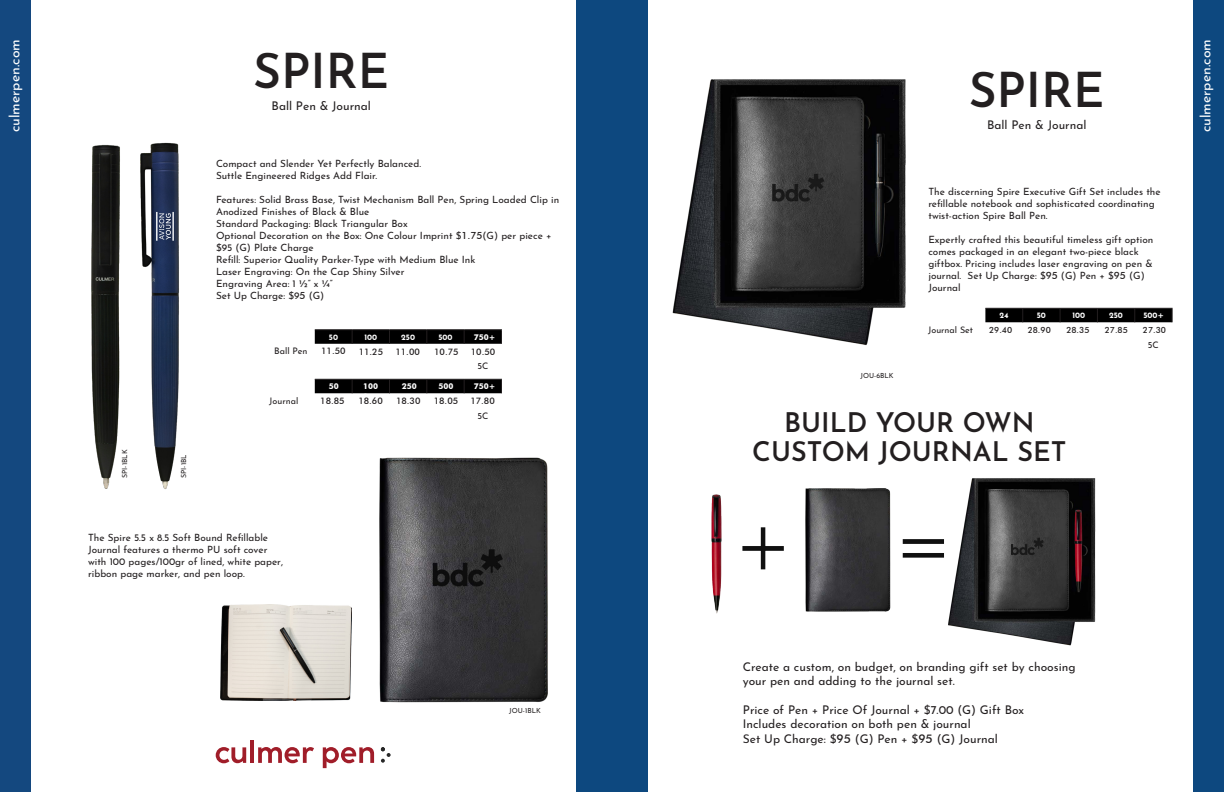
<style>
.page{position:relative;width:1224px;height:792px;background:#fff}
.page>*{position:absolute;margin:0;border:0;box-sizing:border-box;transform-origin:0 0}
.t1{font:600 48px "Josefin Sans";color:#231f20}
.t2{font:600 27px "Josefin Sans";color:#231f20}
.t3{font:14px "Josefin Sans";color:#fff}
.t4{font:12px/14.5px "Josefin Sans";color:#231f20}
.t5{font:10px/12px "Josefin Sans";color:#231f20}
.t6{font:500 9px "Futura BT";color:#231f20}
.t7{font:9px "Josefin Sans";color:#231f20}
.t8{font:500 8.5px "Futura BT";color:#231f20}
.t9{font:700 8px "Josefin Sans";color:#fff}
.t10{font:700 8px/9.5px "Futura BT";color:#fff}
.t11{font:7px "Josefin Sans";color:#231f20}
.s1{font-family:"Futura BT";font-weight:500}
.s2{font-family:"Josefin Sans"}
.s3{font-family:"Futura BT"}
</style>
<div class="page">
<div style="left:0;top:0;width:31px;height:792px;background:#14487f"></div>
<div style="left:1193px;top:0;width:31px;height:792px;background:#0d487f"></div>
<img style="left:379px;top:457px;width:169px;height:246px">
<svg style="left:216px;top:747px;width:30px;height:16px"></svg>
<hr style="left:250px;top:741px;width:4px;height:22px;background:#a01d29">
<svg style="left:258px;top:747px;width:56px;height:16px"></svg>
<svg style="left:323px;top:747px;width:51px;height:21px"></svg>
<svg style="left:381px;top:747px;width:10px;height:16px"></svg>
<img style="left:221px;top:604px;width:130px;height:97px">
<hr style="left:315px;top:329px;width:37px;height:1px;background:#231f20">
<hr style="left:352px;top:329px;width:37px;height:1px;background:#231f20">
<hr style="left:389px;top:329px;width:38px;height:1px;background:#231f20">
<hr style="left:427px;top:329px;width:37px;height:1px;background:#231f20">
<hr style="left:464px;top:329px;width:38px;height:1px;background:#231f20">
<svg style="left:315px;top:330px;width:187px;height:14px;background:#050505"></svg>
<svg style="left:315px;top:379px;width:187px;height:14px;background:#030303"></svg>
<img style="left:711px;top:478px;width:385px;height:168px">
<svg style="left:985px;top:308px;width:188px;height:14px;background:#040404"></svg>
<img style="left:91px;top:144px;width:29px;height:345px">
<img style="left:140px;top:142px;width:39px;height:347px">
<img style="left:672px;top:79px;width:234px;height:267px">
<div style="left:576px;top:0;width:72px;height:792px;background:#0d487f"></div>
<p class="t3" style="left:3px;top:132px;width:94px;rotate:-90deg">culmerpen.com</p>
<p class="t3" style="left:1194px;top:132px;width:94px;rotate:-90deg">culmerpen.com</p>
<p class="t1" style="left:253px;top:30px;width:138px">SPIRE</p>
<p class="t4" style="left:272px;top:97px;width:101px">Ball Pen &amp; Journal</p>
<p class="t1" style="left:969px;top:49px;width:138px">SPIRE</p>
<p class="t4" style="left:987px;top:116px;width:101px">Ball Pen &amp; Journal</p>
<p class="t5" style="left:216px;top:156px;width:207px">Compact and Slender Yet Perfectly Balanced.<br>Suttle Engineered Ridges Add Flair.</p>
<p class="t5" style="left:216px;top:192px;width:345px">Features: Solid Brass Base, Twist Mechanism Ball Pen, Spring Loaded Clip in Anodized Finishes of Black &amp; Blue<br>Standard Packaging: Black Triangular Box<br>Optional Decoration on the Box: One Colour Imprint $<span class="s1">1.75</span>(G) per piece + $95 (G) Plate Charge<br>Refill: Superior Quality Parker-Type with Medium Blue Ink<br>Laser Engraving: On the Cap Shiny Silver<br>Engraving Area: 1 ½” x ¼”<br>Set Up Charge: $9<span class="s1">5</span> (G)</p>
<p class="t9" style="left:329px;top:330px;width:11px">50</p>
<p class="t9" style="left:364px;top:330px;width:14px">100</p>
<p class="t9" style="left:401px;top:330px;width:15px">250</p>
<p class="t9" style="left:438px;top:330px;width:16px">500</p>
<p class="t10" style="left:474px;top:332px;width:23px">750+</p>
<p class="t11" style="left:119px;top:478px;width:30px;rotate:-90deg">SPI-1BLK</p>
<p class="t11" style="left:178px;top:478px;width:25px;rotate:-90deg">SPI-1BL</p>
<p class="t7" style="left:274px;top:344px;width:35px">Ball Pen</p>
<p class="t6" style="left:321px;top:346px;width:26px">11.50</p>
<p class="t6" style="left:359px;top:346px;width:26px">11.25</p>
<p class="t6" style="left:395px;top:346px;width:26px">11.00</p>
<p class="t6" style="left:434px;top:346px;width:26px">10.75</p>
<p class="t6" style="left:471px;top:346px;width:26px">10.50</p>
<p class="t7" style="left:477px;top:359px;width:12px">5C</p>
<p class="t10" style="left:329px;top:382px;width:11px">50</p>
<p class="t10" style="left:363px;top:382px;width:16px">100<br><span class="s2">0</span></p>
<p class="t10" style="left:402px;top:382px;width:16px">250</p>
<p class="t10" style="left:439px;top:382px;width:16px">500</p>
<p class="t10" style="left:474px;top:382px;width:23px">750+</p>
<p class="t7" style="left:269px;top:393px;width:31px">Journal</p>
<p class="t6" style="left:320px;top:395px;width:26px">18.85</p>
<p class="t6" style="left:358px;top:395px;width:26px">18.60</p>
<p class="t6" style="left:396px;top:395px;width:26px">18.30</p>
<p class="t6" style="left:434px;top:395px;width:26px">18.05</p>
<p class="t6" style="left:470px;top:395px;width:26px">17.80</p>
<p class="t7" style="left:477px;top:408px;width:12px">5C</p>
<p class="t5" style="left:88px;top:531px;width:197px">The Spire 5.5 x 8.5 Soft Bound Refillable Journal features a thermo PU soft cover with 100 pages/100gr of lined, white paper, ribbon page marker, and pen loop.</p>
<p class="t11" style="left:509px;top:705px;width:33px">JOU-1BLK</p>
<p class="t5" style="left:928px;top:184px;width:234px">The discerning Spire Executive Gift Set includes the refillable notebook and sophisticated coordinating twist-action Spire Ball Pen.</p>
<p class="t5" style="left:928px;top:232px;width:226px">Expertly crafted this beautiful timeless gift option comes packaged in an elegant two-piece black giftbox. Pricing includes laser engraving on pen &amp; journal. Set Up Charge: $<span class="s1">95</span> (G) Pen + $<span class="s1">95</span> (G)<br>Journal</p>
<p class="t9" style="left:1000px;top:308px;width:11px">24</p>
<p class="t9" style="left:1037px;top:308px;width:11px">50</p>
<p class="t9" style="left:1072px;top:308px;width:14px">100</p>
<p class="t9" style="left:1109px;top:308px;width:15px">250</p>
<p class="t9" style="left:1143px;top:308px;width:22px">500<span class="s3">+</span></p>
<p class="t11" style="left:861px;top:370px;width:35px">JOU-6BLK</p>
<p class="t7" style="left:928px;top:323px;width:47px">Journal Set</p>
<p class="t8" style="left:989px;top:325px;width:25px">29.40</p>
<p class="t8" style="left:1028px;top:325px;width:25px">28.90</p>
<p class="t8" style="left:1066px;top:325px;width:25px">28.35</p>
<p class="t8" style="left:1105px;top:325px;width:25px">27.85</p>
<p class="t8" style="left:1143px;top:325px;width:25px">27.30</p>
<p class="t7" style="left:1148px;top:337px;width:12px">5C</p>
<p class="t2" style="left:784px;top:400px;width:252px">BUILD YOUR OWN</p>
<p class="t2" style="left:752px;top:429px;width:316px">CUSTOM JOURNAL SET</p>
<p class="t4" style="left:743px;top:658px;width:334px">Create a custom, on budget, on branding gift set by choosing your pen and adding to the journal set.</p>
<p class="t4" style="left:743px;top:701px;width:283px">Price of Pen + Price Of Journal + $7.00 (G) Gift Box<br>Includes decoration on both pen &amp; journal<br>Set Up Charge: $<span class="s1">95</span> (G) Pen + $<span class="s1">95</span> (G) Journal</p>
</div>
